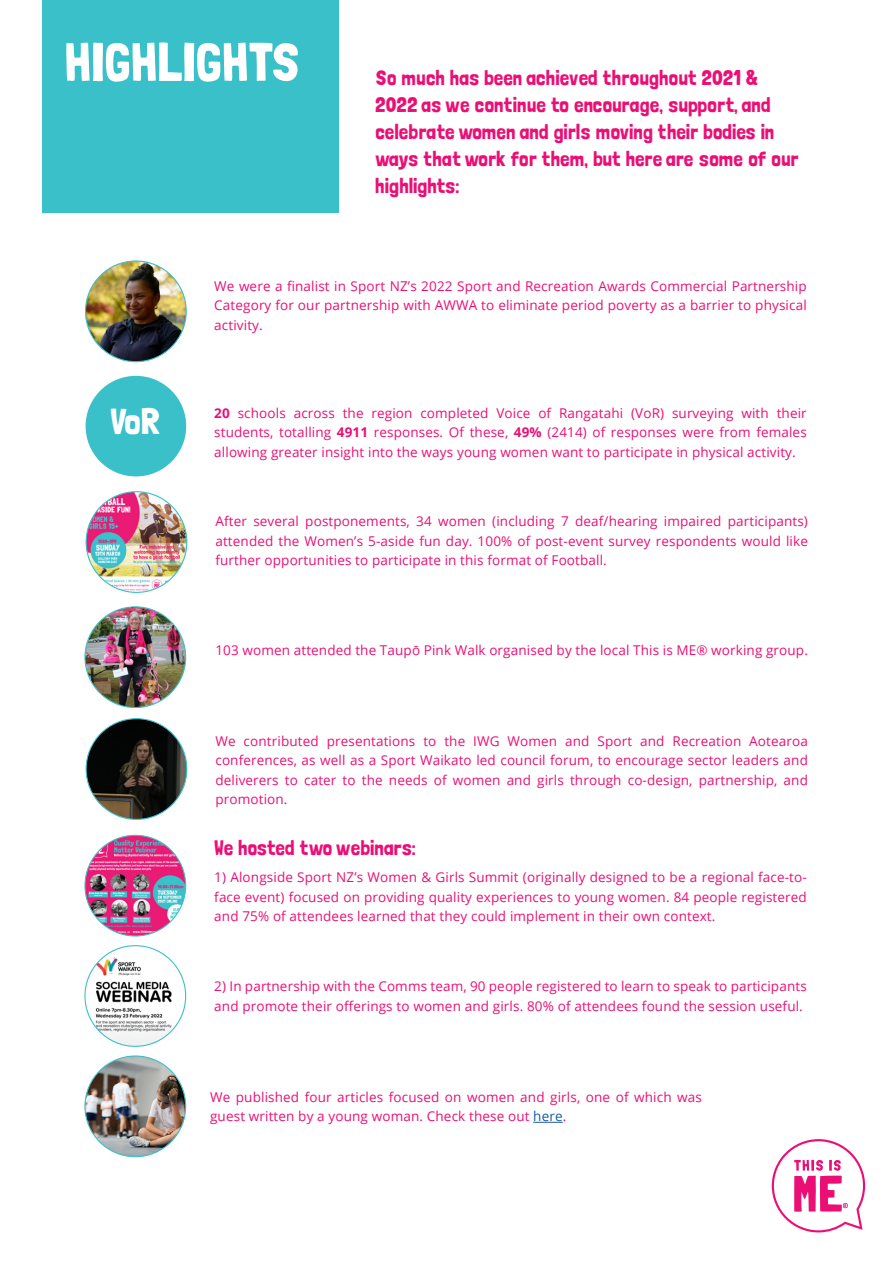
<style>
.page{position:relative;width:893px;height:1263px;background:#fff}
.page>*{position:absolute;margin:0;border:0;box-sizing:border-box;transform-origin:0 0}
.t1{font:54px "Londrina Solid";color:#fff}
.t2{font:36.6px "Londrina Solid";color:#fff}
.t3{font:21px/27px "Londrina Solid";color:#eb0f75}
.t4{font:13.5px/19.5px "Open Sans";letter-spacing:.01em;color:#eb0f75;text-align:justify}
.s1{font-weight:700}
.s2{color:#175d9e}
</style>
<div class="page">
<div style="left:43px;top:0;width:296px;height:212px;background:#3ac0c9"></div>
<img style="left:86px;top:261px;width:100px;height:101px;border-radius:50px">
<img style="left:86px;top:492px;width:101px;height:100px;border-radius:50px">
<img style="left:85px;top:607px;width:101px;height:100px;border-radius:50px">
<img style="left:86px;top:719px;width:101px;height:100px;border-radius:50px">
<img style="left:85px;top:835px;width:101px;height:101px;border-radius:50px">
<img style="left:85px;top:946px;width:101px;height:100px;border-radius:50px">
<img style="left:85px;top:1056px;width:101px;height:101px;border-radius:50px">
<div style="left:86px;top:376px;width:100px;height:100px;background:#3ac0c9;border-radius:50%"></div>
<hr style="left:533px;top:1122px;width:30px;height:1px;background:#175d9e">
<svg style="left:772px;top:1139px;width:93px;height:93px"></svg>
<p class="t1" style="left:65px;top:30px;width:237px">HIGHLIGHTS</p>
<p class="t3" style="left:375px;top:64px;width:425px">So much has been achieved throughout 2021 &amp; 2022 as we continue to encourage, support, and celebrate women and girls moving their bodies in ways that work for them, but here are some of our highlights:</p>
<p class="t2" style="left:110px;top:400px;width:53px">VoR</p>
<p class="t4" style="left:214px;top:276px;width:594px">We were a finalist in Sport NZ’s 2022 Sport and Recreation Awards Commercial Partnership Category for our partnership with AWWA to eliminate period poverty as a barrier to physical activity.</p>
<p class="t4" style="left:214px;top:403px;width:594px"><span class="s1">20</span> schools across the region completed Voice of Rangatahi (VoR) surveying with their students, totalling <span class="s1">4911</span> responses. Of these, <span class="s1">49%</span> (2414) of responses were from females allowing greater insight into the ways young women want to participate in physical activity.</p>
<p class="t4" style="left:215px;top:511px;width:594px">After several postponements, 34 women (including 7 deaf/hearing impaired participants) attended the Women’s 5-aside fun day. 100% of post-event survey respondents would like further opportunities to participate in this format of Football.</p>
<p class="t4" style="left:215px;top:640px;width:594px">103 women attended the Taupō Pink Walk organised by the local This is ME® working group.</p>
<p class="t4" style="left:215px;top:730px;width:594px">We contributed presentations to the IWG Women and Sport and Recreation Aotearoa conferences, as well as a Sport Waikato led council forum, to encourage sector leaders and deliverers to cater to the needs of women and girls through co-design, partnership, and promotion.</p>
<p class="t3" style="left:214px;top:834px;width:203px">We hosted two webinars:</p>
<p class="t4" style="left:214px;top:867px;width:594px">1) Alongside Sport NZ’s Women &amp; Girls Summit (originally designed to be a regional face-to&shy;face event) focused on providing quality experiences to young women. 84 people registered and 75% of attendees learned that they could implement in their own context.</p>
<p class="t4" style="left:214px;top:976px;width:594px">2) In partnership with the Comms team, 90 people registered to learn to speak to participants and promote their offerings to women and girls. 80% of attendees found the session useful.</p>
<p class="t4" style="left:210px;top:1087px;width:493px">We published four articles focused on women and girls, one of which was guest written by a young woman. Check these out <span class="s2">here</span>.</p>
</div>
